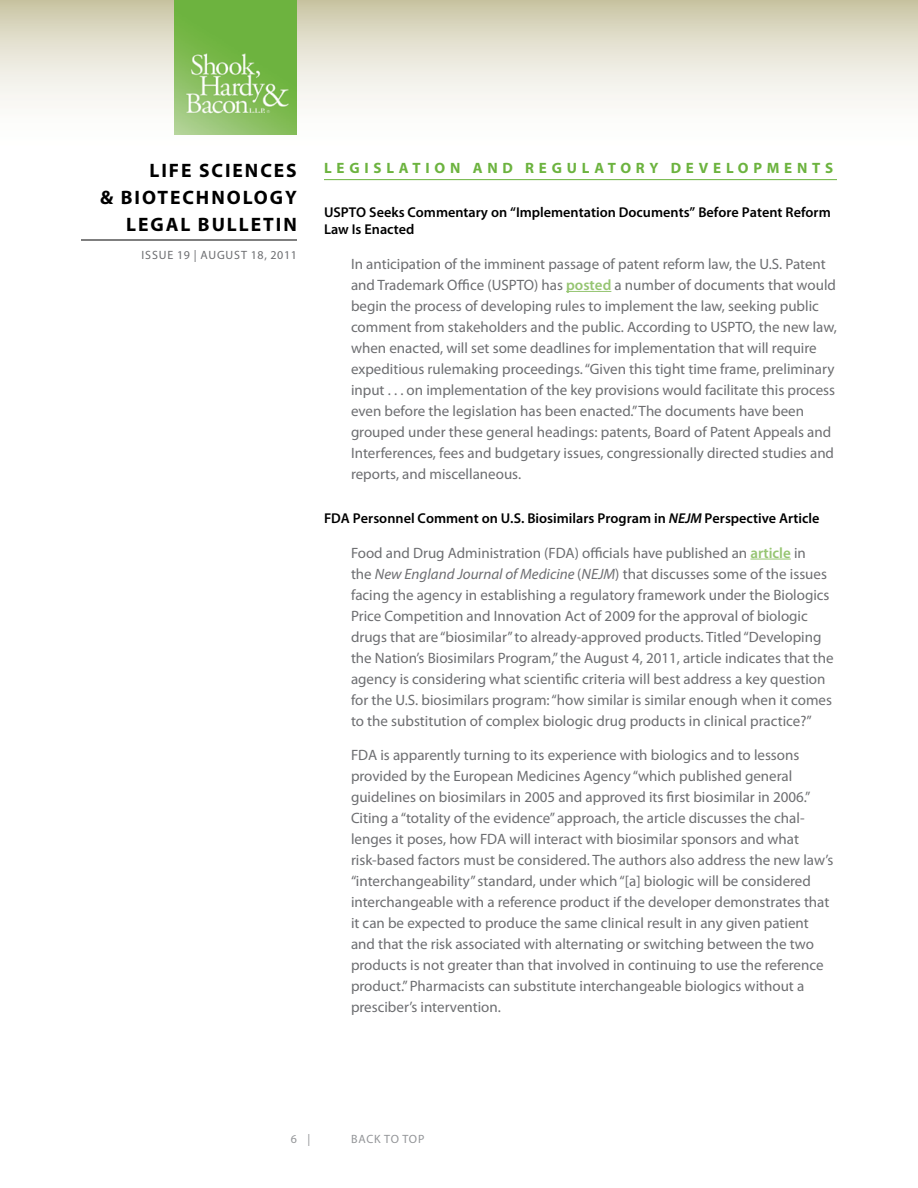
<style>
.page{position:relative;width:918px;height:1188px;background:#fff}
.page>*{position:absolute;margin:0;border:0;box-sizing:border-box;transform-origin:0 0}
.t1{font:700 19.5px "Myriad Pro";letter-spacing:.1em;color:#000}
.t2{font:15px/21px "Myriad Pro";color:#6d6e71}
.t3{font:700 15px "Myriad Pro";letter-spacing:.32em;color:#6cb33f}
.t4{font:600 14.25px/17.1px "Myriad Pro";color:#000}
.t5{font:12px "Myriad Pro";letter-spacing:.05em;color:#6d6e71}
.t6{font:12px "Myriad Pro";color:#939598}
.s1{font-weight:600;color:#96c572}
.s2{font-style:italic}
</style>
<div class="page">
<svg style="left:0;top:0;width:918px;height:135px"></svg>
<hr style="left:81px;top:240px;width:216px;height:1px;background:#000">
<img style="left:175px;top:0;width:122px;height:135px">
<hr style="left:324px;top:179px;width:513px;height:1px;background:#6cb33f">
<hr style="left:566px;top:291px;width:45px;height:1px;background:#96c572">
<hr style="left:750px;top:559px;width:41px;height:1px;background:#96c572">
<h1 class="t1" style="left:150px;top:157px;width:149px">LIFE SCIENCES</h1>
<h1 class="t1" style="left:100px;top:184px;width:198px">&amp; BIOTECHNOLOGY</h1>
<h1 class="t1" style="left:126px;top:211px;width:13px">LEG</h1>
<h1 class="t1" style="left:166px;top:211px;width:73px">AL BULLE</h1>
<h1 class="t1" style="left:263px;top:211px;width:23px">TIN</h1>
<p class="t5" style="left:142px;top:248px;width:157px">Issue 19 | AUGUST 18, 2011</p>
<p class="t3" style="left:324px;top:158px;width:284px">LEGISLAT IO N A ND REGU LATO</p>
<p class="t3" style="left:636px;top:158px;width:117px">RY DEVELOPM</p>
<p class="t3" style="left:784px;top:158px;width:50px">ENT S</p>
<p class="t4" style="left:324px;top:204px;width:508px">USPTO Seeks Commentary on “Implementation Documents” Before Patent Reform<br>Law Is Enacted</p>
<p class="t2" style="left:351px;top:253px;width:487px">In anticipation of the imminent passage of patent reform law, the U.S. Patent and Trademark Office (USPTO) has <span class="s1">posted</span> a number of documents that would begin the process of developing rules to implement the law, seeking public comment from stakeholders and the public. According to USPTO, the new law, when enacted, will set some deadlines for implementation that will require expeditious rulemaking proceedings. “Given this tight time frame, preliminary input . . . on implementation of the key provisions would facilitate this process even before the legislation has been enacted.” The documents have been grouped under these general headings: patents, Board of Patent Appeals and Interferences, fees and budgetary issues, congressionally directed studies and reports, and miscellaneous.</p>
<p class="t4" style="left:324px;top:509px;width:497px">FDA Personnel Comment on U.S. Biosimilars Program in <span class="s2">NEJM</span> Perspective Article</p>
<p class="t2" style="left:351px;top:542px;width:484px">Food and Drug Administration (FDA) officials have published an <span class="s1">article</span> in<br>the <span class="s2">New England Journal of Medicine</span> (<span class="s2">NEJM</span>) that discusses some of the issues facing the agency in establishing a regulatory framework under the Biologics Price Competition and Innovation Act of 2009 for the approval of biologic drugs that are “biosimilar” to already-approved products. Titled “Developing the Nation’s Biosimilars Program,” the August 4, 2011, article indicates that the agency is considering what scientific criteria will best address a key question for the U.S. biosimilars program: “how similar is similar enough when it comes to the substitution of complex biologic drug products in clinical practice?”</p>
<p class="t2" style="left:351px;top:744px;width:484px">FDA is apparently turning to its experience with biologics and to lessons provided by the European Medicines Agency “which published general guidelines on biosimilars in 2005 and approved its first biosimilar in 2006.” Citing a “totality of the evidence” approach, the article discusses the chal&shy;lenges it poses, how FDA will interact with biosimilar sponsors and what risk-based factors must be considered. The authors also address the new law’s “interchangeability” standard, under which “[a] biologic will be considered interchangeable with a reference product if the developer demonstrates that it can be expected to produce the same clinical result in any given patient and that the risk associated with alternating or switching between the two products is not greater than that involved in continuing to use the reference product.” Pharmacists can substitute interchangeable biologics without a presciber’s intervention.</p>
<p class="t6" style="left:291px;top:1132px;width:21px">6 |</p>
<p class="t6" style="left:351px;top:1132px;width:9px">back</p>
<p class="t6" style="left:384px;top:1132px;width:27px">to top</p>
</div>
